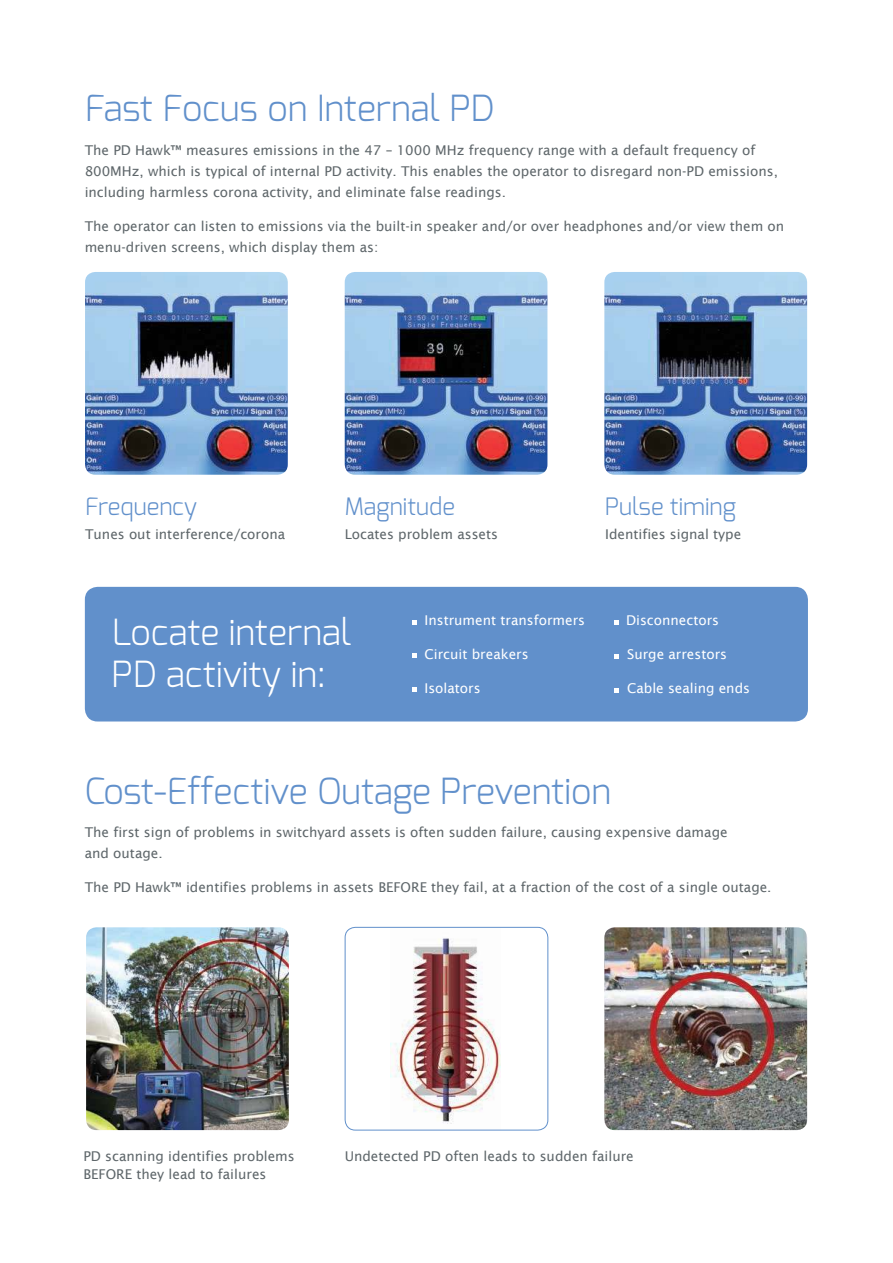
<style>
.page{position:relative;width:893px;height:1263px;background:#fff}
.page>*{position:absolute;margin:0;border:0;box-sizing:border-box;transform-origin:0 0}
.t1{font:300 36px "Exo";color:#6190cb}
.t2{font:300 36px/42px "Exo";color:#fff}
.t3{font:300 24px "Exo";color:#6190cb}
.t4{font:13.5px/21px "Lucida Sans";color:#5e666a}
.t5{font:13.5px "Lucida Sans";color:#fff}
</style>
<div class="page">
<div style="left:85px;top:587px;width:723px;height:134px;background:#6190cb;border-radius:13px"></div>
<svg style="left:412px;top:620px;width:5px;height:4px"></svg>
<svg style="left:412px;top:653px;width:5px;height:5px"></svg>
<svg style="left:412px;top:687px;width:5px;height:5px"></svg>
<svg style="left:614px;top:620px;width:4px;height:4px"></svg>
<svg style="left:614px;top:655px;width:4px;height:4px"></svg>
<svg style="left:614px;top:688px;width:4px;height:5px"></svg>
<img style="left:85px;top:272px;width:203px;height:203px">
<img style="left:345px;top:272px;width:202px;height:203px">
<img style="left:604px;top:272px;width:203px;height:203px">
<img style="left:86px;top:927px;width:203px;height:203px">
<img style="left:390px;top:938px;width:111px;height:186px">
<div style="left:345px;top:927px;width:203px;height:203px;border:1px solid #6190cb;border-radius:10px"></div>
<img style="left:604px;top:927px;width:203px;height:203px">
<h1 class="t1" style="left:85px;top:93px;width:411px">Fast Focus on Internal PD</h1>
<p class="t4" style="left:85px;top:140px;width:695px">The PD Hawk™ measures emissions in the 47 – 1000 MHz frequency range with a default frequency of<br>800MHz, which is typical of internal PD activity. This enables the operator to disregard non-PD emissions, including harmless corona activity, and eliminate false readings.</p>
<p class="t4" style="left:85px;top:216px;width:701px">The operator can listen to emissions via the built-in speaker and/or over headphones and/or view them on menu-driven screens, which display them as:</p>
<h2 class="t3" style="left:85px;top:496px;width:114px">Frequency</h2>
<p class="t4" style="left:85px;top:525px;width:202px">Tunes out interference/corona</p>
<h2 class="t3" style="left:345px;top:496px;width:112px">Magnitude</h2>
<p class="t4" style="left:345px;top:525px;width:155px">Locates problem assets</p>
<h2 class="t3" style="left:605px;top:496px;width:132px">Pulse timing</h2>
<p class="t4" style="left:605px;top:525px;width:138px">Identifies signal type</p>
<h1 class="t2" style="left:112px;top:615px;width:241px">Locate internal<br>PD activity in:</h1>
<p class="t5" style="left:424px;top:615px;width:162px">Instrument transformers</p>
<p class="t5" style="left:424px;top:649px;width:106px">Circuit breakers</p>
<p class="t5" style="left:424px;top:682px;width:58px">Isolators</p>
<p class="t5" style="left:626px;top:615px;width:95px">Disconnectors</p>
<p class="t5" style="left:627px;top:649px;width:102px">Surge arrestors</p>
<p class="t5" style="left:627px;top:682px;width:124px">Cable sealing ends</p>
<h1 class="t1" style="left:85px;top:775px;width:528px">Cost-Effective Outage Prevention</h1>
<p class="t4" style="left:85px;top:823px;width:644px">The first sign of problems in switchyard assets is often sudden failure, causing expensive damage and outage.</p>
<p class="t4" style="left:85px;top:878px;width:688px">The PD Hawk™ identifies problems in assets BEFORE they fail, at a fraction of the cost of a single outage.</p>
<p class="t4" style="left:83px;top:1147px;width:213px">PD scanning identifies problems</p>
<p class="t4" style="left:345px;top:1147px;width:291px">Undetected PD often leads to sudden failure</p>
<p class="t4" style="left:83px;top:1165px;width:184px">BEFORE they lead to failures</p>
</div>
